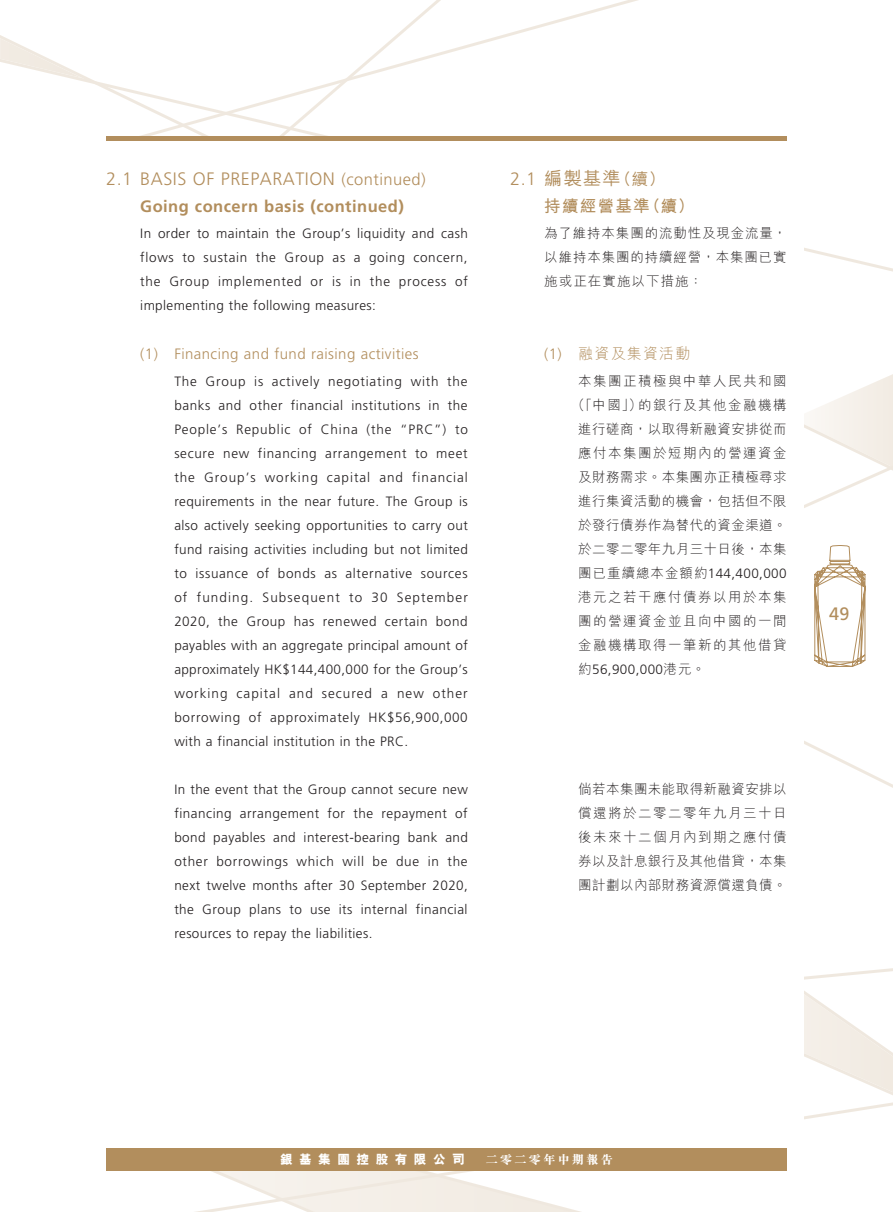
<style>
.page{position:relative;width:893px;height:1212px;background:#fff}
.page>*{position:absolute;margin:0;border:0;box-sizing:border-box;transform-origin:0 0}
._01_H1{font:300 18px "Frutiger LT Std";letter-spacing:.03em;color:#b28e5d}
._001_H1_C{font:500 18px "M Hei HK";color:#b28e5d}
.t1{font:18px "Frutiger LT Std";color:#b28e5d}
._02_H2{font:700 16.5px "Frutiger LT Std";letter-spacing:.03em;color:#b28e5d}
._002_H2_C{font:700 16.5px "M Hei HK";letter-spacing:.08em;color:#b28e5d}
._03_H3{font:300 15px "Frutiger LT Std";letter-spacing:.03em;color:#b28e5d}
._003_H3_C{font:300 15px "M Hei HK";letter-spacing:.08em;color:#b28e5d}
._00_txt{font:300 13.5px/24px "Frutiger LT Std";letter-spacing:.03em;color:#231f20;text-align:justify}
._000_txt_C{font:300 13.5px/24px "M Hei HK";letter-spacing:.065em;color:#231f20;text-align:justify}
._000_txt_C-2{font:300 13.5px "M Hei HK";letter-spacing:.11em;color:#231f20}
._000_txt_C-3{font:300 13.5px "M Hei HK";letter-spacing:.03em;color:#231f20}
._000_txt_C-4{font:300 13.5px "Frutiger LT Std";letter-spacing:.03em;color:#231f20}
.t2{font:800 12.75px "M Hei HK";letter-spacing:.5em;color:#fff}
.t3{font:800 12px "M Sung HK";letter-spacing:.2em;color:#fff}
.s1{font-size:16.5px}
.s2{font-family:"Frutiger LT Std";font-weight:300}
.s3{font-family:"Frutiger LT Std"}
.s4{font-family:"M Hei HK"}
</style>
<div class="page">
<svg style="left:0;top:0;width:893px;height:272px"></svg>
<svg style="left:804px;top:374px;width:89px;height:721px"></svg>
<svg style="left:195px;top:1102px;width:698px;height:110px"></svg>
<div style="left:0;top:136px;width:804px;height:1012px;background:#fff"></div>
<div style="left:106px;top:1148px;width:681px;height:23px;background:#b28e5d"></div>
<svg style="left:809px;top:545px;width:62px;height:153px"></svg>
<hr style="left:106px;top:136px;width:681px;height:4px;background:#b28e5d">
<p class="_01_H1" style="left:106px;top:169px;width:321px">2.1 BASIS OF PREPARATION <span class="s1">(continued)</span></p>
<p class="_02_H2" style="left:140px;top:197px;width:265px">Going concern basis (continued)</p>
<p class="_00_txt" style="left:140px;top:221px;width:329px">In order to maintain the Group’s liquidity and cash flows to sustain the Group as a going concern, the Group implemented or is in the process of implementing the following measures:</p>
<p class="_03_H3" style="left:140px;top:345px;width:280px">(1) Financing and fund raising activities</p>
<p class="_00_txt" style="left:174px;top:370px;width:295px">The Group is actively negotiating with the banks and other financial institutions in the People’s Republic of China (the “PRC”) to secure new financing arrangement to meet the Group’s working capital and financial requirements in the near future. The Group is also actively seeking opportunities to carry out fund raising activities including but not limited to issuance of bonds as alternative sources of funding. Subsequent to 30 September 2020, the Group has renewed certain bond payables with an aggregate principal amount of approximately HK$144,400,000 for the Group’s working capital and secured a new other borrowing of approximately HK$56,900,000 with a financial institution in the PRC.</p>
<p class="_00_txt" style="left:174px;top:778px;width:295px">In the event that the Group cannot secure new financing arrangement for the repayment of bond payables and interest-bearing bank and other borrowings which will be due in the next twelve months after 30 September 2020, the Group plans to use its internal financial resources to repay the liabilities.</p>
<p class="_001_H1_C" style="left:510px;top:166px;width:156px"><span class="s2">2.1</span> 編製基準<span class="s1">（續）</span></p>
<p class="_002_H2_C" style="left:544px;top:194px;width:152px">持續經營基準（續）</p>
<p class="_000_txt_C" style="left:544px;top:220px;width:244px">為了維持本集團的流動性及現金流量，以維持本集團的持續經營，本集團已實施或正在實施以下措施：</p>
<p class="_003_H3_C" style="left:544px;top:343px;width:148px"><span class="s3">(1)</span> 融資及集資活動</p>
<p class="_000_txt_C-2" style="left:578px;top:372px;width:210px">本集團正積極與中華人民共和國</p>
<p class="_000_txt_C-2" style="left:572px;top:396px;width:217px">（「中國」）的銀行及其他金融機構</p>
<p class="_000_txt_C-3" style="left:578px;top:420px;width:210px">進行磋商，以取得新融資安排從而</p>
<p class="_000_txt_C-2" style="left:578px;top:444px;width:210px">應付本集團於短期內的營運資金</p>
<p class="_000_txt_C-3" style="left:578px;top:468px;width:210px">及財務需求。本集團亦正積極尋求</p>
<p class="_000_txt_C-3" style="left:578px;top:492px;width:210px">進行集資活動的機會，包括但不限</p>
<p class="_000_txt_C-3" style="left:578px;top:516px;width:210px">於發行債券作為替代的資金渠道。</p>
<p class="_000_txt_C-3" style="left:578px;top:540px;width:210px">於二零二零年九月三十日後，本集</p>
<p class="_000_txt_C-4" style="left:578px;top:566px;width:210px"><span class="s4">團已重續總本金額約</span>144,400,000</p>
<p class="_000_txt_C-2" style="left:578px;top:588px;width:210px">港元之若干應付債券以用於本集</p>
<p class="_000_txt_C-2" style="left:578px;top:612px;width:210px">團的營運資金並且向中國的一間</p>
<p class="_000_txt_C-2" style="left:578px;top:636px;width:210px">金融機構取得一筆新的其他借貸</p>
<p class="_000_txt_C-4" style="left:578px;top:662px;width:129px"><span class="s4">約</span>56,900,000<span class="s4">港元。</span></p>
<p class="_000_txt_C" style="left:578px;top:777px;width:210px">倘若本集團未能取得新融資安排以償還將於二零二零年九月三十日後未來十二個月內到期之應付債券以及計息銀行及其他借貸，本集團計劃以內部財務資源償還負債。</p>
<h1 class="t1" style="left:829px;top:603px;width:22px">49</h1>
<p class="t2" style="left:280px;top:1150px;width:186px">銀基集團控股有限公司</p>
<p class="t3" style="left:486px;top:1151px;width:129px">二零二零年中期報告</p>
</div>
